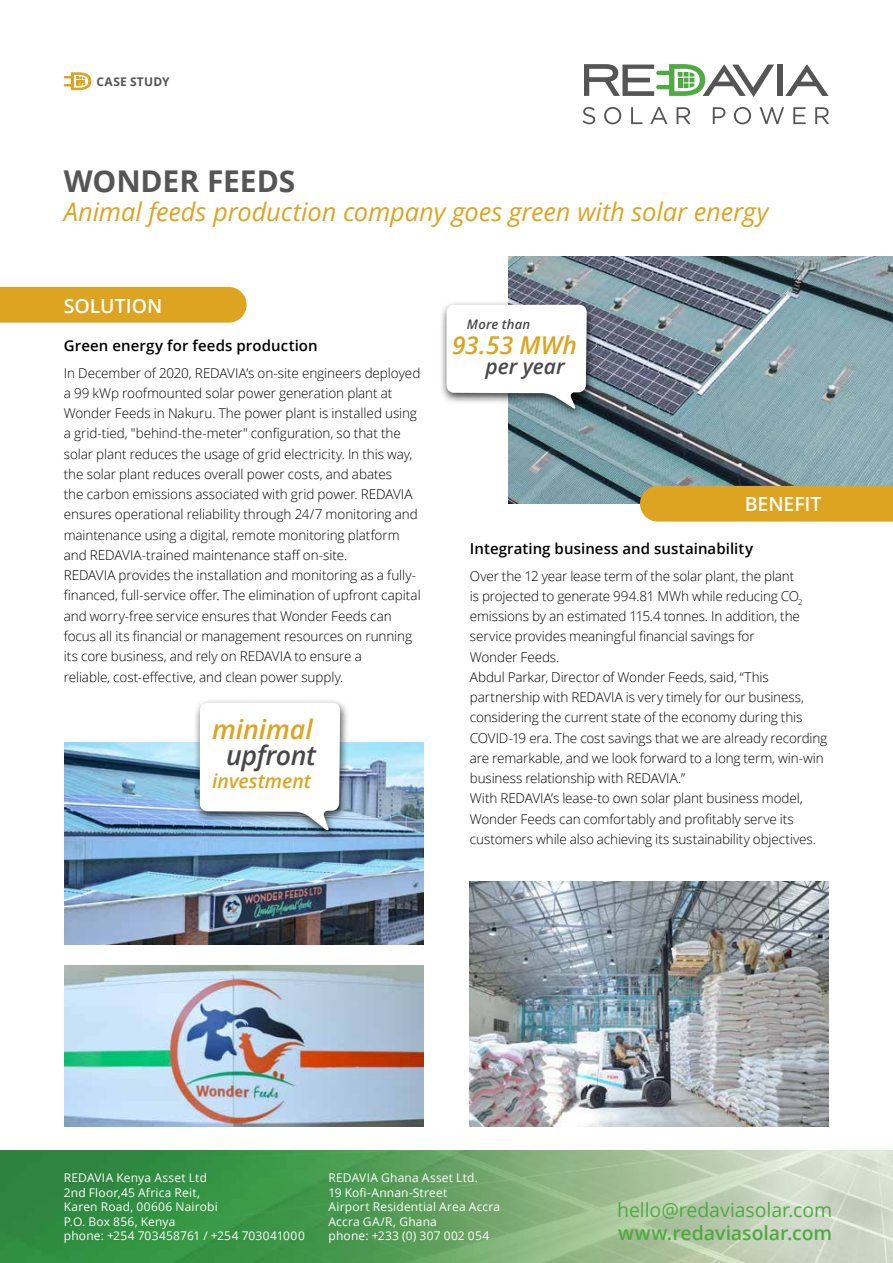
<style>
.page{position:relative;width:893px;height:1263px;background:#fff}
.page>*{position:absolute;margin:0;border:0;box-sizing:border-box;transform-origin:0 0}
.t1{font:700 30px "Open Sans";letter-spacing:-.005em;color:#555}
.t2{font:italic 600 26.85px "Open Sans";letter-spacing:-.005em;color:#dda421}
.t3{font:italic 600 26.85px "Open Sans";letter-spacing:-.02em;color:#484848}
.t4{font:italic 25.5px "Open Sans";letter-spacing:-.005em;color:#dda421}
.t5{font:italic 600 24.6px "Open Sans";color:#dda421}
.t6{font:italic 600 21px "Open Sans";color:#484848}
.t7{font:19.5px "Open Sans";letter-spacing:-.005em;color:#50a943}
.t8{font:600 19.5px "Open Sans";letter-spacing:-.005em;color:#50a943}
.t9{font:600 19.5px "Open Sans";letter-spacing:-.005em;color:#fff}
.t10{font:italic 600 19.5px "Open Sans";color:#dda421}
.t11{font:600 15px "Open Sans";letter-spacing:.005em;color:#000}
.t12{font:300 13.5px/20.2px "Open Sans";letter-spacing:-.005em;color:#000}
.t13{font:italic 600 13.2px "Open Sans";letter-spacing:.01em;color:#484848}
.t14{font:12px/14.4px "Open Sans";letter-spacing:.015em;color:#fff}
.t15{font:700 12px "Open Sans";letter-spacing:.025em;color:#555}
</style>
<div class="page">
<img style="left:509px;top:257px;width:384px;height:247px">
<svg style="left:0;top:1150px;width:893px;height:113px;background:#74ac75"></svg>
<div style="left:0;top:287px;width:247px;height:36px;background:#dda421"></div>
<div style="left:640px;top:486px;width:253px;height:36px;background:#dda421"></div>
<img style="left:65px;top:966px;width:358px;height:160px">
<img style="left:65px;top:743px;width:358px;height:202px">
<img style="left:470px;top:881px;width:358px;height:245px">
<div style="left:193px;top:698px;width:156px;height:143px;background:#000;opacity:.75"></div>
<svg style="left:200px;top:703px;width:140px;height:128px"></svg>
<div style="left:439px;top:300px;width:157px;height:119px;background:#000;opacity:.75"></div>
<svg style="left:446px;top:305px;width:141px;height:104px"></svg>
<svg style="left:64px;top:72px;width:27px;height:18px"></svg>
<div style="left:777px;top:65px;width:5px;height:31px;background:#555"></div>
<svg style="left:785px;top:65px;width:43px;height:31px"></svg>
<svg style="left:584px;top:64px;width:190px;height:33px"></svg>
<svg style="left:583px;top:107px;width:12px;height:17px"></svg>
<svg style="left:604px;top:107px;width:17px;height:17px"></svg>
<svg style="left:631px;top:107px;width:11px;height:17px"></svg>
<svg style="left:650px;top:107px;width:17px;height:17px"></svg>
<svg style="left:677px;top:107px;width:13px;height:17px"></svg>
<svg style="left:713px;top:107px;width:12px;height:17px"></svg>
<svg style="left:734px;top:107px;width:17px;height:17px"></svg>
<svg style="left:760px;top:107px;width:24px;height:17px"></svg>
<svg style="left:793px;top:107px;width:13px;height:17px"></svg>
<svg style="left:815px;top:107px;width:14px;height:17px"></svg>
<p class="t15" style="left:97px;top:73px;width:75px">CASE STUDY</p>
<h1 class="t1" style="left:64px;top:160px;width:233px">WONDER FEEDS</h1>
<h3 class="t4" style="left:64px;top:194px;width:706px">Animal feeds production company goes green with solar energy</h3>
<h3 class="t9" style="left:64px;top:292px;width:100px">SOLUTION</h3>
<p class="t11" style="left:64px;top:335px;width:255px">Green energy for feeds production</p>
<p class="t12" style="left:64px;top:362px;width:358px">In December of 2020, REDAVIA’s on-site engineers deployed a 99 kWp roofmounted solar power generation plant at Wonder Feeds in Nakuru. The power plant is installed using a grid-tied, "behind-the-meter" configuration, so that the solar plant reduces the usage of grid electricity. In this way, the solar plant reduces overall power costs, and abates<br>the carbon emissions associated with grid power. REDAVIA ensures operational reliability through 24/7 monitoring and maintenance using a digital, remote monitoring platform and REDAVIA-trained maintenance staff on-site.<br>REDAVIA provides the installation and monitoring as a fully&shy;financed, full-service offer. The elimination of upfront capital and worry-free service ensures that Wonder Feeds can focus all its financial or management resources on running its core business, and rely on REDAVIA to ensure a<br>reliable, cost-effective, and clean power supply.</p>
<h2 class="t2" style="left:212px;top:711px;width:102px">minimal</h2>
<h2 class="t3" style="left:226px;top:737px;width:91px">upfront</h2>
<h3 class="t10" style="left:212px;top:768px;width:100px">investment</h3>
<p class="t13" style="left:467px;top:315px;width:65px">More than</p>
<h3 class="t5" style="left:452px;top:328px;width:126px">93.53 MWh</h3>
<h3 class="t6" style="left:485px;top:352px;width:81px">per year</h3>
<h3 class="t9" style="left:745px;top:491px;width:78px">BENEFIT</h3>
<p class="t11" style="left:470px;top:538px;width:285px">Integrating business and sustainability</p>
<p class="t12" style="left:470px;top:565px;width:359px">Over the 12 year lease term of the solar plant, the plant<br>is projected to generate 994.81 MWh while reducing CO<sub>2 </sub>emissions by an estimated 115.4 tonnes. In addition, the service provides meaningful financial savings for<br>Wonder Feeds.<br>Abdul Parkar, Director of Wonder Feeds, said, “This partnership with REDAVIA is very timely for our business, considering the current state of the economy during this COVID-19 era. The cost savings that we are already recording are remarkable, and we look forward to a long term, win-win business relationship with REDAVIA.”<br>With REDAVIA’s lease-to own solar plant business model, Wonder Feeds can comfortably and profitably serve its customers while also achieving its sustainability objectives.</p>
<p class="t14" style="left:64px;top:1170px;width:243px">REDAVIA Kenya Asset Ltd<br>2nd Floor,45 Africa Reit,<br>Karen Road, 00606 Nairobi<br>P.O. Box 856, Kenya<br>phone: +254 703458761 / +254 703041000</p>
<p class="t14" style="left:328px;top:1170px;width:173px">REDAVIA Ghana Asset Ltd.<br>19 Kofi-Annan-Street<br>Airport Residential Area Accra<br>Accra GA/R, Ghana<br>phone: +233 (0) 307 002 054</p>
<h3 class="t7" style="left:617px;top:1196px;width:217px">hello@redaviasolar.com</h3>
<h3 class="t8" style="left:618px;top:1219px;width:215px">www.redaviasolar.com</h3>
</div>
